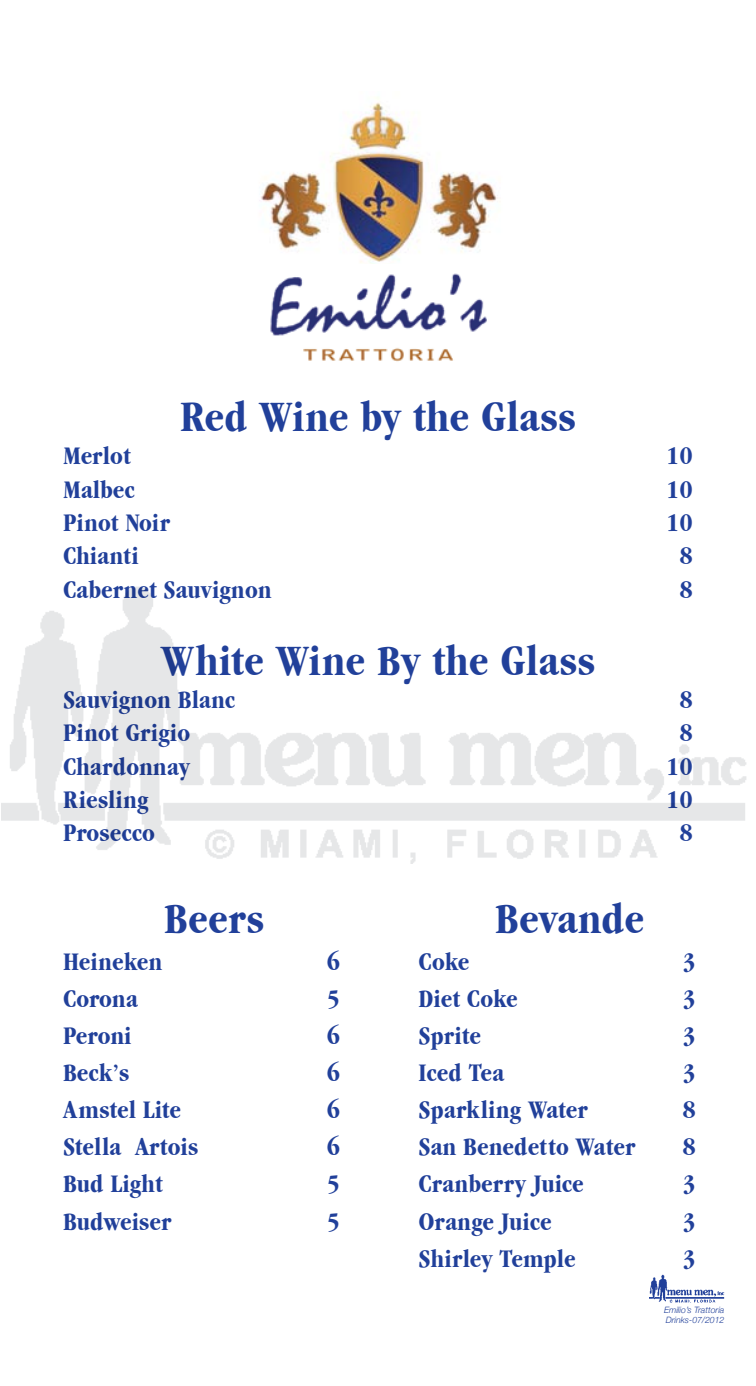
<style>
.page{position:relative;width:756px;height:1386px;background:#fff}
.page>*{position:absolute;margin:0;border:0;box-sizing:border-box;transform-origin:0 0}
.t1{font:42px "Garamond Condensed Bold DTC";color:#21409a}
.t2{font:24.5px "Garamond Condensed Bold DTC";color:#21409a}
.t3{font:italic 300 8.75px/10.5px "Helvetica Neue";color:#21409a}
</style>
<div class="page">
<img style="left:259px;top:97px;width:239px;height:166px">
<img style="left:270px;top:273px;width:217px;height:89px">
<img style="left:650px;top:1274px;width:74px;height:28px">
<img style="left:2px;top:587px;width:745px;height:276px">
<h1 class="t1" style="left:180px;top:393px;width:397px">Red Wine by the Glass</h1>
<p class="t2" style="left:63px;top:442px;width:69px">Merlot</p>
<p class="t2" style="left:666px;top:442px;width:28px">10</p>
<p class="t2" style="left:63px;top:475px;width:73px">Malbec</p>
<p class="t2" style="left:666px;top:475px;width:28px">10</p>
<p class="t2" style="left:63px;top:509px;width:109px">Pinot Noir</p>
<p class="t2" style="left:666px;top:509px;width:28px">10</p>
<p class="t2" style="left:63px;top:542px;width:77px">Chianti</p>
<p class="t2" style="left:680px;top:542px;width:15px">8</p>
<p class="t2" style="left:63px;top:575px;width:210px">Cabernet Sauvignon</p>
<p class="t2" style="left:680px;top:575px;width:15px">8</p>
<h1 class="t1" style="left:161px;top:637px;width:436px">White Wine By the Glass</h1>
<p class="t2" style="left:63px;top:686px;width:174px">Sauvignon Blanc</p>
<p class="t2" style="left:680px;top:686px;width:15px">8</p>
<p class="t2" style="left:63px;top:719px;width:129px">Pinot Grigio</p>
<p class="t2" style="left:680px;top:719px;width:15px">8</p>
<p class="t2" style="left:63px;top:752px;width:129px">Chardonnay</p>
<p class="t2" style="left:666px;top:752px;width:28px">10</p>
<p class="t2" style="left:63px;top:786px;width:87px">Riesling</p>
<p class="t2" style="left:666px;top:786px;width:28px">10</p>
<p class="t2" style="left:63px;top:819px;width:93px">Prosecco</p>
<p class="t2" style="left:680px;top:819px;width:15px">8</p>
<h1 class="t1" style="left:164px;top:895px;width:101px">Beers</h1>
<p class="t2" style="left:63px;top:948px;width:101px">Heineken</p>
<p class="t2" style="left:327px;top:948px;width:15px">6</p>
<p class="t2" style="left:63px;top:985px;width:77px">Corona</p>
<p class="t2" style="left:327px;top:985px;width:15px">5</p>
<p class="t2" style="left:63px;top:1022px;width:70px">Peroni</p>
<p class="t2" style="left:327px;top:1022px;width:15px">6</p>
<p class="t2" style="left:63px;top:1059px;width:68px">Beck’s</p>
<p class="t2" style="left:327px;top:1059px;width:15px">6</p>
<p class="t2" style="left:63px;top:1096px;width:120px">Amstel Lite</p>
<p class="t2" style="left:327px;top:1096px;width:15px">6</p>
<p class="t2" style="left:63px;top:1133px;width:137px">Stella Artois</p>
<p class="t2" style="left:327px;top:1133px;width:15px">6</p>
<p class="t2" style="left:63px;top:1170px;width:101px">Bud Light</p>
<p class="t2" style="left:327px;top:1170px;width:15px">5</p>
<p class="t2" style="left:63px;top:1207px;width:110px">Budweiser</p>
<p class="t2" style="left:327px;top:1207px;width:15px">5</p>
<h1 class="t1" style="left:495px;top:895px;width:151px">Bevande</h1>
<p class="t2" style="left:419px;top:948px;width:53px">Coke</p>
<p class="t2" style="left:682px;top:948px;width:15px">3</p>
<p class="t2" style="left:419px;top:985px;width:101px">Diet Coke</p>
<p class="t2" style="left:682px;top:985px;width:15px">3</p>
<p class="t2" style="left:419px;top:1022px;width:64px">Sprite</p>
<p class="t2" style="left:682px;top:1022px;width:15px">3</p>
<p class="t2" style="left:419px;top:1059px;width:87px">Iced Tea</p>
<p class="t2" style="left:682px;top:1059px;width:15px">3</p>
<p class="t2" style="left:419px;top:1096px;width:171px">Sparkling Water</p>
<p class="t2" style="left:682px;top:1096px;width:15px">8</p>
<p class="t2" style="left:419px;top:1133px;width:218px">San Benedetto Water</p>
<p class="t2" style="left:682px;top:1133px;width:15px">8</p>
<p class="t2" style="left:419px;top:1170px;width:167px">Cranberry Juice</p>
<p class="t2" style="left:682px;top:1170px;width:15px">3</p>
<p class="t2" style="left:419px;top:1207px;width:135px">Orange Juice</p>
<p class="t2" style="left:682px;top:1207px;width:15px">3</p>
<p class="t2" style="left:419px;top:1244px;width:159px">Shirley Temple</p>
<p class="t2" style="left:682px;top:1244px;width:15px">3</p>
<p class="t3" style="left:664px;top:1304px;width:62px">Emilio’s Trattoria<br>Drinks-07/2012</p>
</div>
